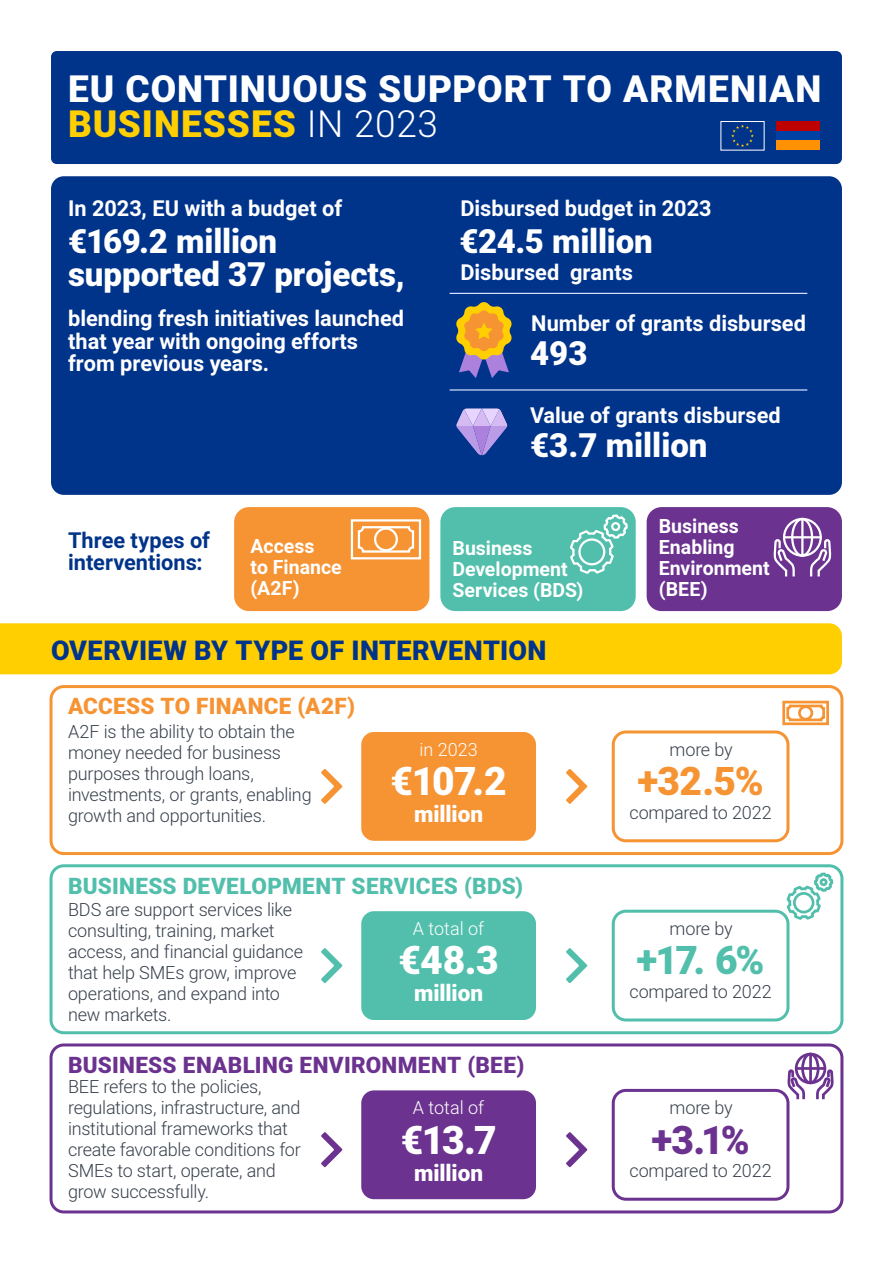
<style>
.page{position:relative;width:893px;height:1263px;background:#fff}
.page>*{position:absolute;margin:0;border:0;box-sizing:border-box;transform-origin:0 0}
.t1{font:900 39px "Mardoto";letter-spacing:-.035em;color:#fff}
.t2{font:900 39px "Mardoto";color:#f69333}
.t3{font:900 39px "Mardoto";color:#51bfab}
.t4{font:900 39px "Mardoto";color:#6b328f}
.t5{font:900 37.05px/34.7px "Mardoto";letter-spacing:.025em;color:#fff}
.t6{font:900 33px/33px "Mardoto";color:#fff}
.t7{font:900 27px "Mardoto";letter-spacing:.01em;color:#00338a}
.t8{font:900 22.5px "Mardoto";letter-spacing:.01em;color:#51bfab}
.t9{font:900 22.5px "Mardoto";letter-spacing:.01em;color:#6b328f}
.t10{font:900 22.5px "Mardoto";letter-spacing:-.005em;color:#fff}
.t11{font:900 22.5px "Mardoto";letter-spacing:.015em;color:#f69333}
.t12{font:700 21.75px/22.5px "Mardoto";color:#fff}
.t13{font:700 21.75px/22.2px "Mardoto";color:#00338a}
.t14{font:700 19.5px/21px "Mardoto";color:#fff}
.t15{font:300 18px/21px "Mardoto";letter-spacing:-.015em;color:#38404c}
.t16{font:300 18px "Mardoto";color:#fff}
.s1{color:#ffcf01}
.s2{font-weight:300}
</style>
<div class="page">
<div style="left:0;top:623px;width:842px;height:51px;background:#ffcf01"></div>
<div style="left:51px;top:51px;width:791px;height:113px;background:#00338a;border-radius:6px"></div>
<div style="left:721px;top:121px;width:43px;height:29px;border:1px solid #fff"></div>
<svg style="left:731px;top:125px;width:23px;height:22px"></svg>
<div style="left:776px;top:122px;width:43px;height:9px;background:#bf0000"></div>
<div style="left:776px;top:131px;width:43px;height:10px;background:#0042a3"></div>
<div style="left:776px;top:141px;width:43px;height:9px;background:#ff9103"></div>
<div style="left:51px;top:176px;width:791px;height:319px;background:#00338a;border-radius:13px"></div>
<div style="left:782px;top:701px;width:47px;height:24px;border:3px solid #f69333"></div>
<div style="left:786px;top:705px;width:39px;height:16px;border:3px solid #f69333;border-radius:2px"></div>
<div style="left:798px;top:705px;width:15px;height:15px;border:3px solid #f69333;border-radius:50%"></div>
<div style="left:50px;top:685px;width:793px;height:170px;border:3px solid #f69333;border-radius:13px"></div>
<div style="left:612px;top:730px;width:177px;height:112px;border:3px solid #f69333;border-radius:13px"></div>
<div style="left:361px;top:732px;width:175px;height:109px;background:#f69333;border-radius:13px"></div>
<svg style="left:321px;top:769px;width:21px;height:35px"></svg>
<svg style="left:566px;top:769px;width:21px;height:35px"></svg>
<svg style="left:784px;top:773px;width:51px;height:217px"></svg>
<div style="left:820px;top:878px;width:7px;height:8px;border:3px solid #51bfab;border-radius:50%"></div>
<div style="left:50px;top:864px;width:793px;height:170px;border:3px solid #51bfab;border-radius:13px"></div>
<div style="left:612px;top:910px;width:177px;height:111px;border:3px solid #51bfab;border-radius:13px"></div>
<div style="left:361px;top:911px;width:175px;height:109px;background:#51bfab;border-radius:13px"></div>
<svg style="left:321px;top:948px;width:21px;height:35px"></svg>
<svg style="left:566px;top:948px;width:21px;height:35px"></svg>
<div style="left:50px;top:1043px;width:793px;height:170px;border:3px solid #6b328f;border-radius:13px"></div>
<div style="left:361px;top:1090px;width:175px;height:109px;background:#6b328f;border-radius:13px"></div>
<div style="left:612px;top:1089px;width:177px;height:112px;border:3px solid #6b328f;border-radius:13px"></div>
<svg style="left:321px;top:1132px;width:21px;height:35px"></svg>
<svg style="left:566px;top:1132px;width:21px;height:35px"></svg>
<svg style="left:786px;top:1052px;width:48px;height:111px"></svg>
<hr style="left:809px;top:1053px;width:3px;height:30px;background:#6b328f">
<hr style="left:796px;top:1067px;width:29px;height:3px;background:#6b328f">
<div style="left:647px;top:507px;width:195px;height:104px;background:#6b328f;border-radius:15px"></div>
<svg style="left:773px;top:517px;width:59px;height:60px"></svg>
<hr style="left:801px;top:518px;width:2px;height:38px;background:#fff">
<hr style="left:783px;top:536px;width:38px;height:2px;background:#fff">
<div style="left:440px;top:507px;width:196px;height:104px;background:#51bfab;border-radius:15px"></div>
<svg style="left:568px;top:494px;width:61px;height:118px"></svg>
<div style="left:611px;top:522px;width:9px;height:9px;border:2px solid #fff;border-radius:50%"></div>
<div style="left:234px;top:507px;width:195px;height:104px;background:#f69333;border-radius:15px"></div>
<div style="left:351px;top:519px;width:70px;height:40px;border:2px solid #fff"></div>
<div style="left:358px;top:526px;width:56px;height:27px;border:2px solid #fff;border-radius:4px"></div>
<div style="left:374px;top:527px;width:24px;height:24px;border:2px solid #fff;border-radius:50%"></div>
<svg style="left:456px;top:408px;width:52px;height:48px"></svg>
<svg style="left:456px;top:302px;width:56px;height:76px"></svg>
<hr style="left:450px;top:389px;width:357px;height:2px;background:#d6e2ff">
<hr style="left:450px;top:293px;width:357px;height:1px;background:#d6e2ff">
<h2 class="t5" style="left:68px;top:71px;width:755px">EU CONTINUOUS SUPPORT TO ARMENIAN<br><span class="s1">BUSINESSES</span> <span class="s2">IN 2023</span></h2>
<p class="t12" style="left:68px;top:196px;width:276px">In 2023, EU with a budget of</p>
<h3 class="t6" style="left:68px;top:223px;width:338px">€169.2 million supported 37 projects,</h3>
<p class="t12" style="left:68px;top:307px;width:338px">blending fresh initiatives launched that year with ongoing efforts from previous years.</p>
<p class="t13" style="left:68px;top:529px;width:143px">Three types of interventions:</p>
<p class="t14" style="left:251px;top:535px;width:93px">Access<br>to Finance (A2F)</p>
<p class="t12" style="left:461px;top:196px;width:253px">Disbursed budget in 2023</p>
<h3 class="t6" style="left:459px;top:223px;width:195px">€24.5 million</h3>
<p class="t12" style="left:461px;top:260px;width:174px">Disbursed grants</p>
<p class="t12" style="left:531px;top:312px;width:276px">Number of grants disbursed</p>
<h3 class="t6" style="left:530px;top:336px;width:59px">493</h3>
<p class="t12" style="left:530px;top:403px;width:252px">Value of grants disbursed</p>
<h3 class="t6" style="left:530px;top:428px;width:179px">€3.7 million</h3>
<p class="t14" style="left:453px;top:537px;width:132px">Business<br>Development<br>Services (BDS)</p>
<p class="t14" style="left:659px;top:515px;width:112px">Business<br>Enabling<br>Environment (BEE)</p>
<h3 class="t7" style="left:51px;top:631px;width:497px">OVERVIEW BY TYPE OF INTERVENTION</h3>
<p class="t11" style="left:68px;top:691px;width:289px">ACCESS TO FINANCE (A2F)</p>
<p class="t15" style="left:68px;top:721px;width:245px">A2F is the ability to obtain the money needed for business purposes through loans, investments, or grants, enabling growth and opportunities.</p>
<p class="t15" style="left:670px;top:738px;width:65px">more by</p>
<p class="t16" style="left:419px;top:737px;width:60px">in 2023</p>
<h1 class="t1" style="left:391px;top:754px;width:118px">€107.2</h1>
<h1 class="t2" style="left:637px;top:754px;width:128px">+32.5%</h1>
<p class="t10" style="left:414px;top:798px;width:70px">million</p>
<p class="t15" style="left:629px;top:801px;width:144px">compared to 2022</p>
<p class="t8" style="left:68px;top:870px;width:457px">BUSINESS DEVELOPMENT SERVICES (BDS)</p>
<p class="t15" style="left:68px;top:898px;width:237px">BDS are support services like consulting, training, market access, and financial guidance that help SMEs grow, improve operations, and expand into new markets.</p>
<p class="t16" style="left:413px;top:916px;width:73px">A total of</p>
<h1 class="t1" style="left:398px;top:933px;width:102px">€48.3</h1>
<h1 class="t3" style="left:637px;top:933px;width:129px">+17. 6%</h1>
<p class="t10" style="left:414px;top:978px;width:70px">million</p>
<p class="t15" style="left:629px;top:980px;width:144px">compared to 2022</p>
<p class="t15" style="left:670px;top:917px;width:65px">more by</p>
<p class="t9" style="left:68px;top:1049px;width:458px">BUSINESS ENABLING ENVIRONMENT (BEE)</p>
<p class="t16" style="left:413px;top:1095px;width:73px">A total of</p>
<p class="t15" style="left:670px;top:1097px;width:65px">more by</p>
<h1 class="t1" style="left:401px;top:1113px;width:97px">€13.7</h1>
<p class="t10" style="left:414px;top:1157px;width:70px">million</p>
<p class="t15" style="left:68px;top:1076px;width:234px">BEE refers to the policies, regulations, infrastructure, and institutional frameworks that create favorable conditions for<br>SMEs to start, operate, and grow successfully.</p>
<h1 class="t4" style="left:651px;top:1113px;width:100px">+3.1%</h1>
<p class="t15" style="left:629px;top:1160px;width:144px">compared to 2022</p>
</div>
